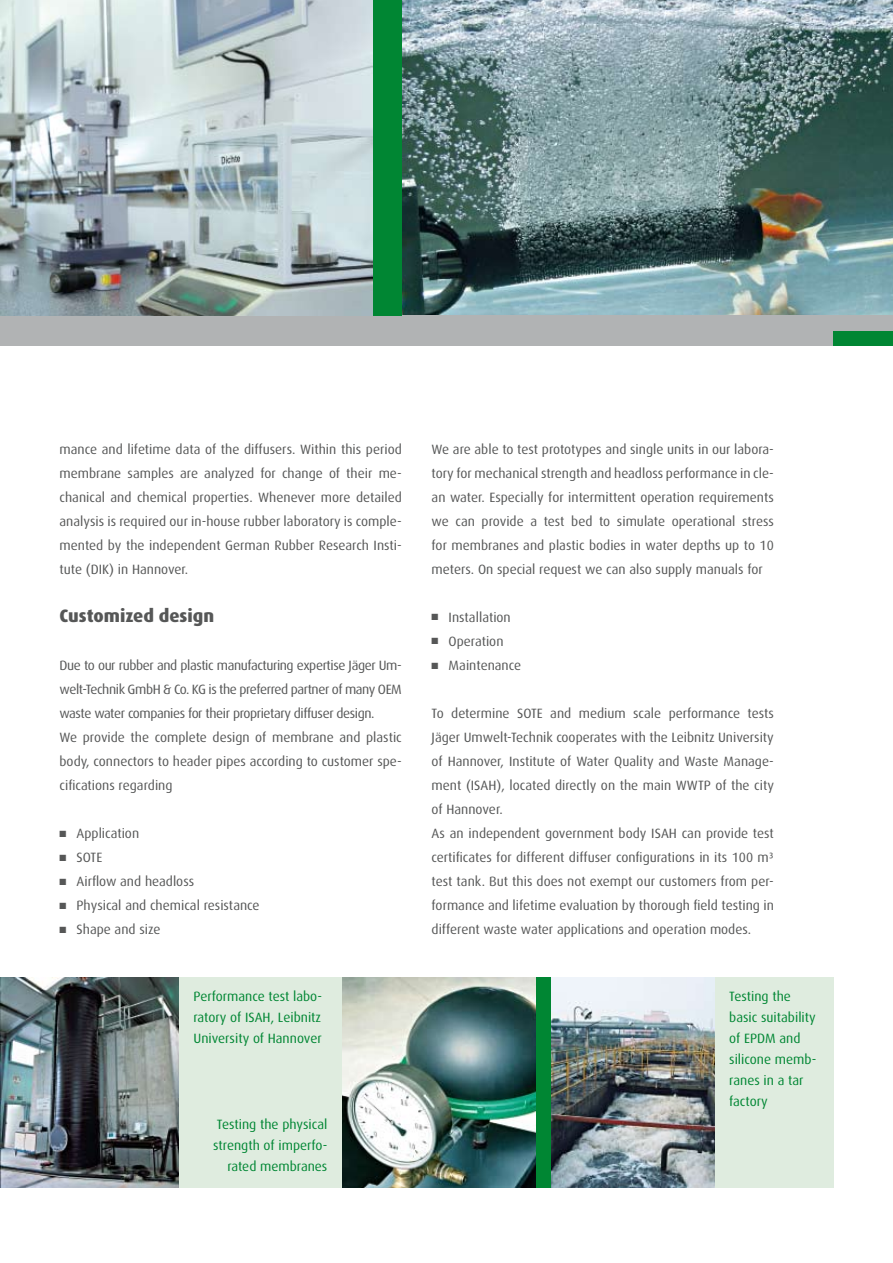
<style>
.page{position:relative;width:893px;height:1263px;background:#fff}
.page>*{position:absolute;margin:0;border:0;box-sizing:border-box;transform-origin:0 0}
.t1{font:800 18px "Dax Pro";color:#565757}
.t2{font:13.5px/24px "Dax Pro";color:#565757;text-align:justify}
.t3{font:13.5px/24px "Dax Pro";letter-spacing:-.03em;color:#565757}
.t4{font:13.5px/21px "Dax Pro";color:#008633;text-align:right}
</style>
<div class="page">
<img style="left:402px;top:0;width:491px;height:316px">
<div style="left:0;top:316px;width:893px;height:30px;background:#b1b3b4"></div>
<div style="left:833px;top:331px;width:60px;height:15px;background:#008633"></div>
<div style="left:0;top:977px;width:833px;height:211px;background:#dfecdf"></div>
<div style="left:372px;top:0;width:30px;height:316px;background:#008633"></div>
<img style="left:0;top:0;width:372px;height:316px">
<img style="left:342px;top:977px;width:194px;height:211px">
<img style="left:0;top:977px;width:179px;height:211px">
<img style="left:551px;top:977px;width:163px;height:211px">
<div style="left:536px;top:977px;width:15px;height:211px;background:#008633"></div>
<p class="t2" style="left:60px;top:437px;width:344px">mance and lifetime data of the diffusers. Within this period membrane samples are analyzed for change of their me&shy;chanical and chemical properties. Whenever more detailed analysis is required our in-house rubber laboratory is comple&shy;mented by the independent German Rubber Research Insti&shy;tute (DIK) in Hannover.</p>
<h1 class="t1" style="left:60px;top:604px;width:156px">Customized design</h1>
<p class="t3" style="left:60px;top:653px;width:344px">Due to our rubber and plastic manufacturing expertise Jäger Um&shy;welt-Technik GmbH &amp; Co. KG is the preferred partner of many OEM waste water companies for their proprietary diffuser design.<br>We provide the complete design of membrane and plastic body, connectors to header pipes according to customer spe&shy;cifications regarding</p>
<p class="t2" style="left:60px;top:821px;width:81px">■ Application</p>
<p class="t2" style="left:60px;top:845px;width:44px">■ SOTE</p>
<p class="t2" style="left:60px;top:869px;width:136px">■ Airflow and headloss</p>
<p class="t2" style="left:60px;top:893px;width:202px">■ Physical and chemical resistance</p>
<p class="t2" style="left:60px;top:917px;width:102px">■ Shape and size</p>
<p class="t2" style="left:432px;top:437px;width:344px">We are able to test prototypes and single units in our labora&shy;tory for mechanical strength and headloss performance in cle&shy;an water. Especially for intermittent operation requirements we can provide a test bed to simulate operational stress for membranes and plastic bodies in water depths up to 10 meters. On special request we can also supply manuals for</p>
<p class="t2" style="left:432px;top:605px;width:81px">■ Installation</p>
<p class="t2" style="left:432px;top:629px;width:73px">■ Operation</p>
<p class="t2" style="left:432px;top:653px;width:91px">■ Maintenance</p>
<p class="t2" style="left:432px;top:701px;width:344px;text-align:left">To determine SOTE and medium scale performance tests Jäger Umwelt-Technik cooperates with the Leibnitz University of Hannover, Institute of Water Quality and Waste Manage&shy;ment (ISAH), located directly on the main WWTP of the city of Hannover.<br>As an independent government body ISAH can provide test certificates for different diffuser configurations in its 100 m³ test tank. But this does not exempt our customers from per&shy;formance and lifetime evaluation by thorough field testing in different waste water applications and operation modes.</p>
<p class="t4" style="left:193px;top:985px;width:130px;text-align:justify">Performance test labo&shy;ratory of ISAH, Leibnitz University of Hannover</p>
<p class="t4" style="left:729px;top:985px;width:89px;text-align:left">Testing the basic suitability of EPDM and silicone memb&shy;ranes in a tar factory</p>
<p class="t4" style="left:213px;top:1113px;width:116px">Testing the physical strength of imperfo&shy;rated membranes</p>
</div>
